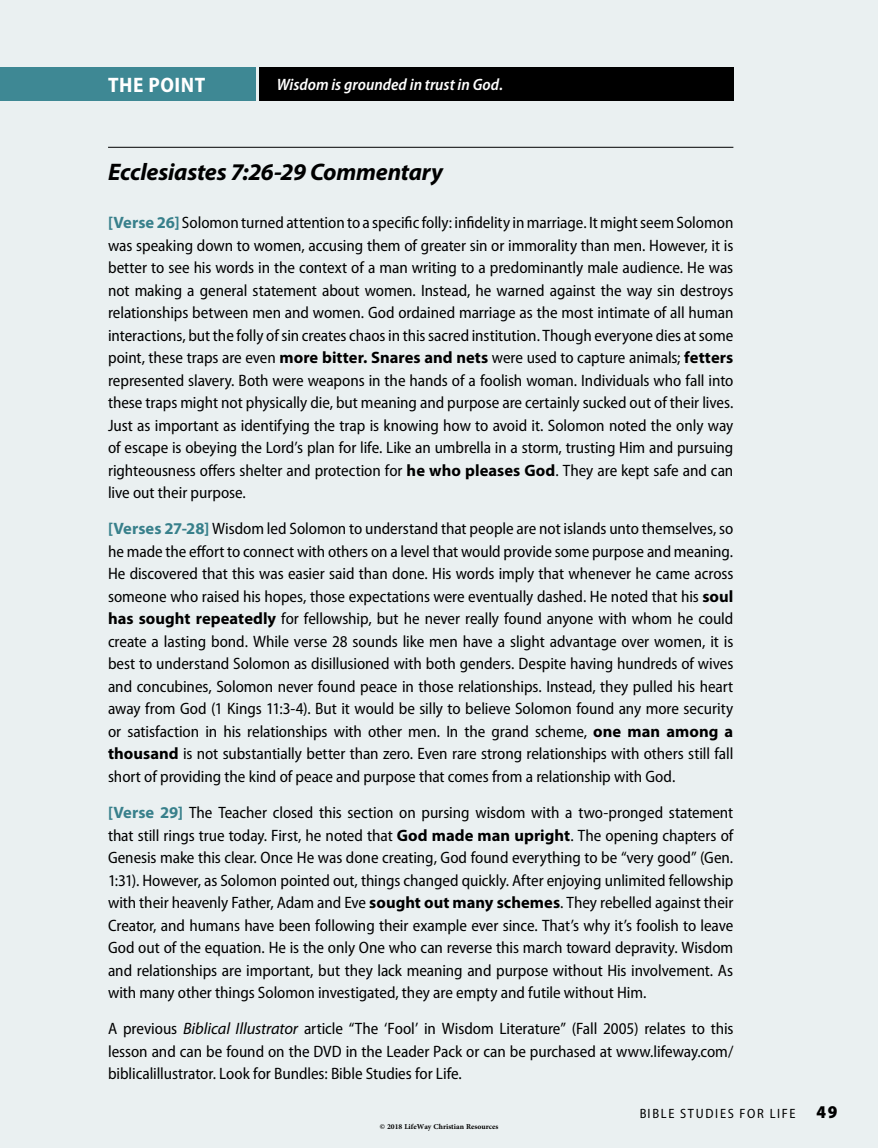
<style>
.page{position:relative;width:878px;height:1148px;background:#eaf0f1}
.page>*{position:absolute;margin:0;border:0;box-sizing:border-box;transform-origin:0 0}
.t1{font:italic 700 24px "Myriad Pro";letter-spacing:-.01em;color:#000}
.t2{font:700 semi-condensed 21px "Myriad Pro";letter-spacing:.025em;color:#fff}
.t3{font:semi-condensed 16.5px/22.5px "Myriad Pro";letter-spacing:-.005em;color:#000;text-align:justify}
.t4{font:italic 600 semi-condensed 16.5px "Myriad Pro";color:#fff}
.t5{font:semi-condensed 13.5px "Myriad Pro";letter-spacing:.125em;color:#000}
.t6{font:700 10.5px "Adobe Arabic";color:#000}
.s1{font-weight:700;font-stretch:normal;color:#3e8894}
.s2{font-weight:700;font-stretch:normal}
.s3{font-style:italic;font-stretch:normal}
.s4{font-weight:900;font-size:18px}
</style>
<div class="page">
<div style="left:259px;top:68px;width:474px;height:33px;background:#000"></div>
<div style="left:0;top:68px;width:256px;height:33px;background:#3e8894"></div>
<hr style="left:108px;top:147px;width:625px;height:1px;background:#000">
<p class="t2" style="left:108px;top:73px;width:98px">THE POINT</p>
<p class="t4" style="left:277px;top:76px;width:228px">Wisdom is grounded in trust in God.</p>
<h1 class="t1" style="left:108px;top:159px;width:336px">Ecclesiastes 7:26-29 Commentary</h1>
<p class="t3" style="left:108px;top:212px;width:627px"><span class="s1">[Verse 26]</span> Solomon turned attention to a specific folly: infidelity in marriage. It might seem Solomon was speaking down to women, accusing them of greater sin or immorality than men. However, it is better to see his words in the context of a man writing to a predominantly male audience. He was not making a general statement about women. Instead, he warned against the way sin destroys relationships between men and women. God ordained marriage as the most intimate of all human interactions, but the folly of sin creates chaos in this sacred institution. Though everyone dies at some point, these traps are even <span class="s2">more bitter. Snares and nets</span> were used to capture animals; <span class="s2">fetters </span>represented slavery. Both were weapons in the hands of a foolish woman. Individuals who fall into these traps might not physically die, but meaning and purpose are certainly sucked out of their lives.<br>Just as important as identifying the trap is knowing how to avoid it. Solomon noted the only way of escape is obeying the Lord’s plan for life. Like an umbrella in a storm, trusting Him and pursuing righteousness offers shelter and protection for <span class="s2">he who pleases God</span>. They are kept safe and can live out their purpose.</p>
<p class="t3" style="left:108px;top:518px;width:627px"><span class="s1">[Verses 27-28]</span> Wisdom led Solomon to understand that people are not islands unto themselves, so he made the effort to connect with others on a level that would provide some purpose and meaning.<br>He discovered that this was easier said than done. His words imply that whenever he came across someone who raised his hopes, those expectations were eventually dashed. He noted that his <span class="s2">soul has sought repeatedly</span> for fellowship, but he never really found anyone with whom he could create a lasting bond. While verse 28 sounds like men have a slight advantage over women, it is best to understand Solomon as disillusioned with both genders. Despite having hundreds of wives and concubines, Solomon never found peace in those relationships. Instead, they pulled his heart away from God (1 Kings 11:3-4). But it would be silly to believe Solomon found any more security or satisfaction in his relationships with other men. In the grand scheme, <span class="s2">one man among a thousand</span> is not substantially better than zero. Even rare strong relationships with others still fall short of providing the kind of peace and purpose that comes from a relationship with God.</p>
<p class="t3" style="left:108px;top:801px;width:627px"><span class="s1">[Verse 29]</span> The Teacher closed this section on pursing wisdom with a two-pronged statement that still rings true today. First, he noted that <span class="s2">God made man upright</span>. The opening chapters of Genesis make this clear. Once He was done creating, God found everything to be “very good” (Gen.<br>1:31). However, as Solomon pointed out, things changed quickly. After enjoying unlimited fellowship with their heavenly Father, Adam and Eve <span class="s2">sought out many schemes</span>. They rebelled against their Creator, and humans have been following their example ever since. That’s why it’s foolish to leave God out of the equation. He is the only One who can reverse this march toward depravity. Wisdom and relationships are important, but they lack meaning and purpose without His involvement. As with many other things Solomon investigated, they are empty and futile without Him.</p>
<p class="t3" style="left:108px;top:1017px;width:627px">A previous <span class="s3">Biblical Illustrator</span> article “The ‘Fool’ in Wisdom Literature” (Fall 2005) relates to this lesson and can be found on the DVD in the Leader Pack or can be purchased at www.lifeway.com/ biblicalillustrator. Look for Bundles: Bible Studies for Life.</p>
<p class="t6" style="left:380px;top:1119px;width:120px">© 2018 LifeWay Christian Resources</p>
<p class="t5" style="left:639px;top:1106px;width:200px">BIBLE STUDIES FOR LIFE <span class="s4">49</span></p>
</div>
